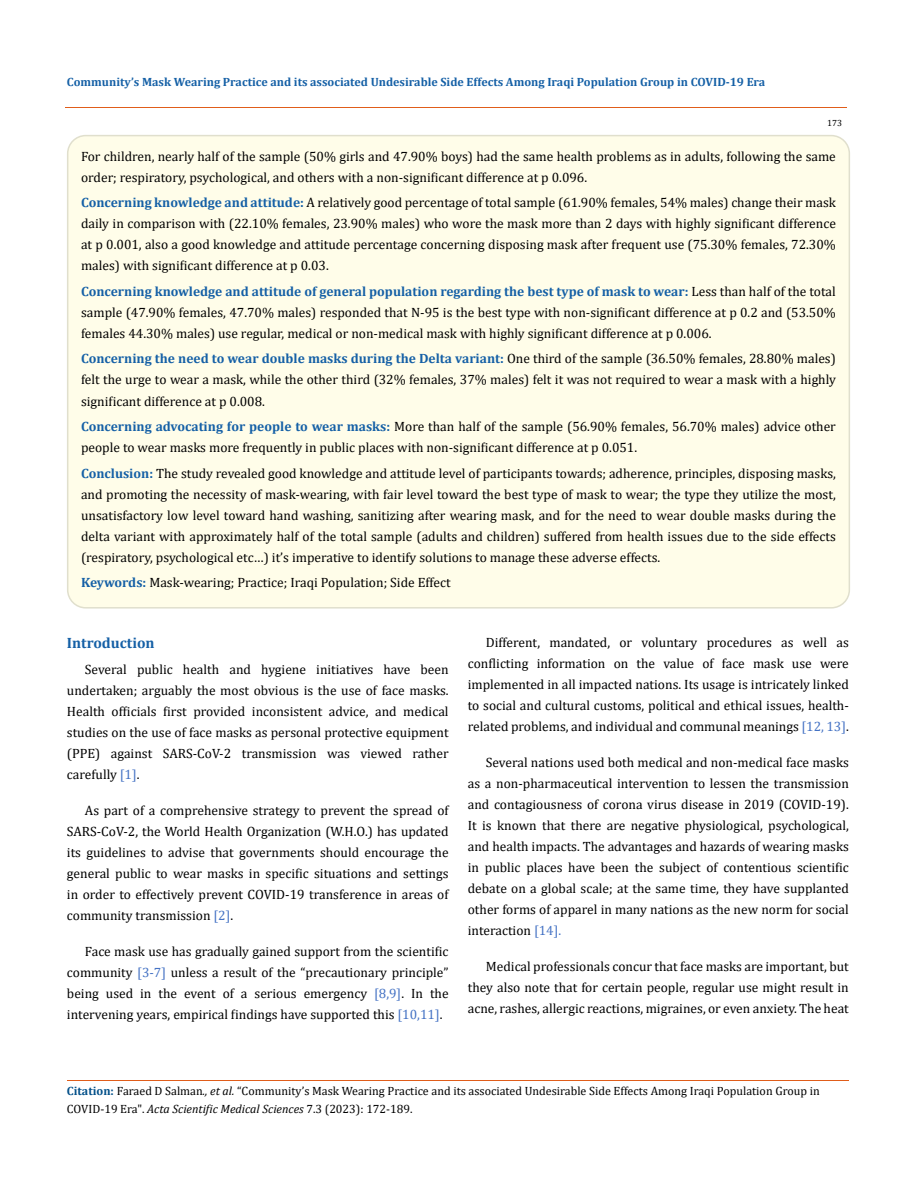
<style>
.page{position:relative;width:917px;height:1188px;background:#fff}
.page>*{position:absolute;margin:0;border:0;box-sizing:border-box;transform-origin:0 0}
.t1{font:700 15px "Cambria";color:#1560a6}
.t2{font:13.5px/21px "Cambria";color:#000;text-align:justify}
.t3{font:12px/18px "Cambria";color:#000}
.t4{font:700 12px "Cambria";color:#1560a6}
.t5{font:9px "Cambria";color:#000}
.s1{font-weight:700;color:#1560a6}
.s2{color:#4472c4}
.s3{font-weight:700;color:#035089}
.s4{font-style:italic}
</style>
<div class="page">
<div style="left:68px;top:136px;width:781px;height:472px;background:#fffde9;border-radius:18px"></div>
<hr style="left:65px;top:108px;width:782px;height:1px;background:#e05d1a">
<hr style="left:67px;top:1080px;width:781px;height:1px;background:#e05d1a">
<p class="t4" style="left:67px;top:73px;width:700px">Community’s Mask Wearing Practice and its associated Undesirable Side Effects Among Iraqi Population Group in COVID-19 Era</p>
<p class="t5" style="left:827px;top:118px;width:16px">173</p>
<p class="t2" style="left:81px;top:146px;width:756px">For children, nearly half of the sample (50% girls and 47.90% boys) had the same health problems as in adults, following the same order; respiratory, psychological, and others with a non-significant difference at p 0.096.</p>
<p class="t2" style="left:81px;top:192px;width:756px"><span class="s1">Concerning knowledge and attitude:</span> A relatively good percentage of total sample (61.90% females, 54% males) change their mask daily in comparison with (22.10% females, 23.90% males) who wore the mask more than 2 days with highly significant difference at p 0.001, also a good knowledge and attitude percentage concerning disposing mask after frequent use (75.30% females, 72.30% males) with significant difference at p 0.03.</p>
<p class="t2" style="left:81px;top:281px;width:756px"><span class="s1">Concerning knowledge and attitude of general population regarding the best type of mask to wear:</span> Less than half of the total sample (47.90% females, 47.70% males) responded that N-95 is the best type with non-significant difference at p 0.2 and (53.50% females 44.30% males) use regular, medical or non-medical mask with highly significant difference at p 0.006.</p>
<p class="t2" style="left:81px;top:348px;width:756px"><span class="s1">Concerning the need to wear double masks during the Delta variant:</span> One third of the sample (36.50% females, 28.80% males) felt the urge to wear a mask, while the other third (32% females, 37% males) felt it was not required to wear a mask with a highly significant difference at p 0.008.</p>
<p class="t2" style="left:81px;top:416px;width:756px"><span class="s1">Concerning advocating for people to wear masks:</span> More than half of the sample (56.90% females, 56.70% males) advice other people to wear masks more frequently in public places with non-significant difference at p 0.051.</p>
<p class="t2" style="left:81px;top:462px;width:756px"><span class="s1">Conclusion:</span> The study revealed good knowledge and attitude level of participants towards; adherence, principles, disposing masks, and promoting the necessity of mask-wearing, with fair level toward the best type of mask to wear; the type they utilize the most, unsatisfactory low level toward hand washing, sanitizing after wearing mask, and for the need to wear double masks during the delta variant with approximately half of the total sample (adults and children) suffered from health issues due to the side effects (respiratory, psychological etc…) it’s imperative to identify solutions to manage these adverse effects.</p>
<p class="t2" style="left:81px;top:572px;width:371px"><span class="s1">Keywords:</span> Mask-wearing; Practice; Iraqi Population; Side Effect</p>
<p class="t1" style="left:67px;top:633px;width:89px">Introduction</p>
<p class="t2" style="left:67px;top:659px;width:383px;text-indent:18px">Several public health and hygiene initiatives have been undertaken; arguably the most obvious is the use of face masks.<br>Health officials first provided inconsistent advice, and medical studies on the use of face masks as personal protective equipment (PPE) against SARS-CoV-2 transmission was viewed rather carefully <span class="s2">[1]</span>.</p>
<p class="t2" style="left:67px;top:800px;width:383px;text-indent:18px">As part of a comprehensive strategy to prevent the spread of SARS-CoV-2, the World Health Organization (W.H.O.) has updated its guidelines to advise that governments should encourage the general public to wear masks in specific situations and settings in order to effectively prevent COVID-19 transference in areas of community transmission <span class="s2">[2]</span>.</p>
<p class="t2" style="left:67px;top:941px;width:383px;text-indent:18px">Face mask use has gradually gained support from the scientific community <span class="s2">[3-7]</span> unless a result of the “precautionary principle” being used in the event of a serious emergency <span class="s2">[8,9]</span>. In the intervening years, empirical findings have supported this <span class="s2">[10,11]</span>.</p>
<p class="t2" style="left:468px;top:632px;width:382px;text-indent:18px">Different, mandated, or voluntary procedures as well as conflicting information on the value of face mask use were implemented in all impacted nations. Its usage is intricately linked to social and cultural customs, political and ethical issues, health&shy;related problems, and individual and communal meanings <span class="s2">[12, 13]</span>.</p>
<p class="t2" style="left:468px;top:752px;width:382px;text-indent:18px">Several nations used both medical and non-medical face masks as a non-pharmaceutical intervention to lessen the transmission and contagiousness of corona virus disease in 2019 (COVID-19).<br>It is known that there are negative physiological, psychological, and health impacts. The advantages and hazards of wearing masks in public places have been the subject of contentious scientific debate on a global scale; at the same time, they have supplanted other forms of apparel in many nations as the new norm for social interaction <span class="s2">[14].</span></p>
<p class="t2" style="left:468px;top:956px;width:382px;text-indent:18px">Medical professionals concur that face masks are important, but they also note that for certain people, regular use might result in acne, rashes, allergic reactions, migraines, or even anxiety. The heat</p>
<p class="t3" style="left:67px;top:1082px;width:754px"><span class="s3">Citation:</span> Faraed D Salman<span class="s4">., et al.</span> “Community’s Mask Wearing Practice and its associated Undesirable Side Effects Among Iraqi Population Group in<br>COVID-19 Era". <span class="s4">Acta Scientific Medical Sciences</span> 7.3 (2023): 172-189.</p>
</div>
